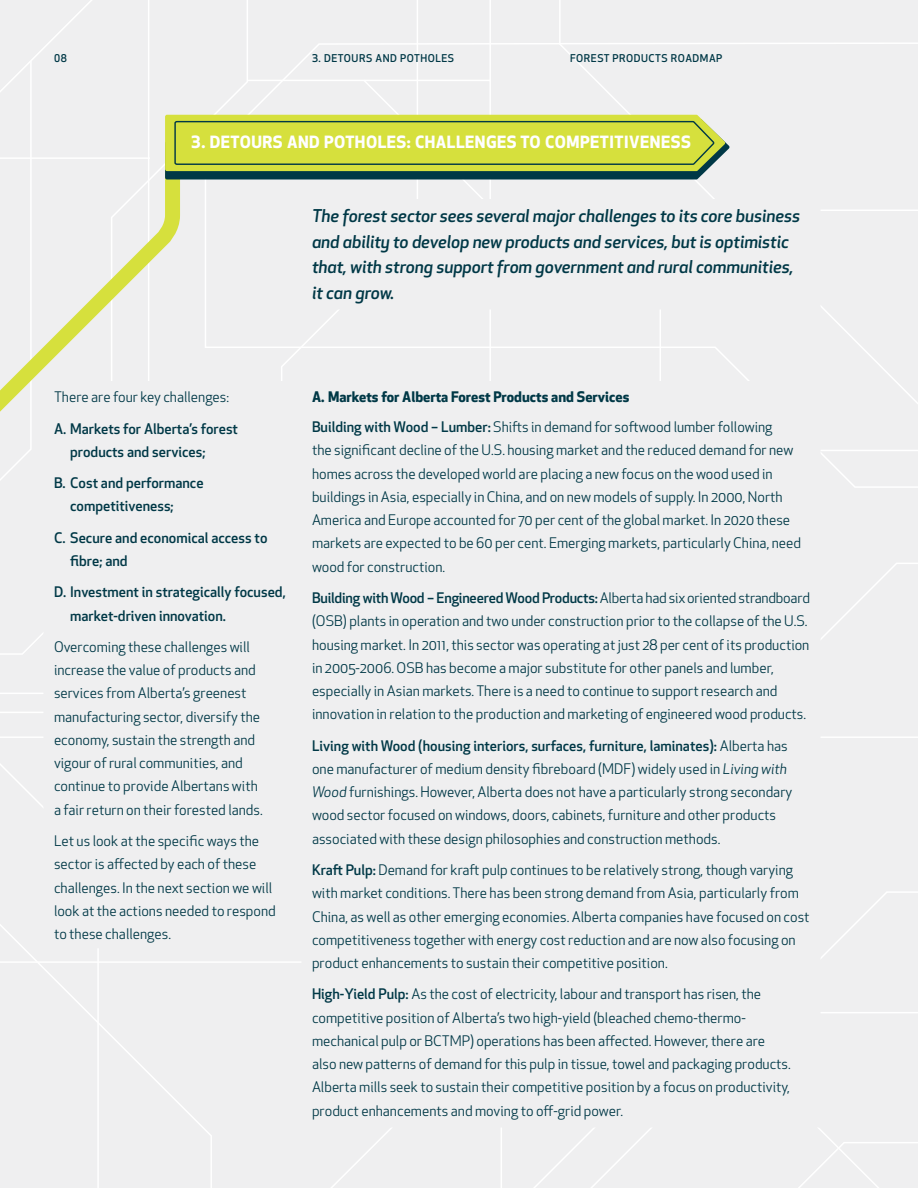
<style>
.page{position:relative;width:918px;height:1188px;background:#fff}
.page>*{position:absolute;margin:0;border:0;box-sizing:border-box;transform-origin:0 0}
.t1{font:italic 500 17.25px/25.5px "Apex New";letter-spacing:-.005em;color:#003846}
.t2{font:700 16.5px "Apex New";letter-spacing:.03em;color:#fff}
.t3{font:14.25px/23.2px "Apex New";color:#003846}
.t4{font:500 14.25px/23.2px "Apex New";color:#003846}
.t5{font:700 14.25px/30px "Apex New";color:#003846}
.t6{font:500 10.5px "Apex New";letter-spacing:.05em;color:#003846}
.s1{font-weight:500}
.s2{font-weight:400}
.s3{font-style:italic}
</style>
<div class="page">
<div style="left:0;top:0;width:419px;height:692px;background:#efeff0"></div>
<div style="left:0;top:0;width:150px;height:656px;background:#efeff0"></div>
<div style="left:0;top:694px;width:711px;height:494px;background:#efeff0"></div>
<div style="left:204px;top:42px;width:714px;height:407px;background:#efeff0"></div>
<div style="left:732px;top:718px;width:186px;height:470px;background:#efeff0"></div>
<svg style="left:362px;top:78px;width:196px;height:116px"></svg>
<div style="left:558px;top:0;width:360px;height:406px;background:#efeff0"></div>
<hr style="left:709px;top:1012px;width:209px;height:1px;background:#fff">
<div style="left:826px;top:449px;width:92px;height:245px;background:#efeff0"></div>
<div style="left:0;top:0;width:120px;height:135px;background:#efeff0"></div>
<div style="left:0;top:961px;width:503px;height:227px;background:#efeff0"></div>
<svg style="left:0;top:135px;width:188px;height:438px"></svg>
<div style="left:296px;top:194px;width:530px;height:121px;background:#efeff0"></div>
<div style="left:296px;top:376px;width:530px;height:757px;background:#efeff0"></div>
<div style="left:38px;top:376px;width:272px;height:577px;background:#efeff0"></div>
<svg style="left:165px;top:115px;width:564px;height:64px;background:#b2c343"></svg>
<p class="t6" style="left:54px;top:51px;width:14px">08</p>
<p class="t6" style="left:312px;top:51px;width:142px">3. Detours and Potholes</p>
<p class="t6" style="left:570px;top:51px;width:154px">forest products roadmap</p>
<p class="t2" style="left:191px;top:130px;width:41px">3. Detours</p>
<p class="t2" style="left:287px;top:130px;width:12px">and</p>
<p class="t2" style="left:324px;top:130px;width:53px">Potholes</p>
<p class="t2" style="left:407px;top:130px;width:41px">: Challenges</p>
<p class="t2" style="left:520px;top:130px;width:46px">to Competitiveness</p>
<p class="t1" style="left:312px;top:203px;width:490px">The forest sector sees several major challenges to its core business and ability to develop new products and services, but is optimistic that, with strong support from government and rural communities, it can grow.</p>
<p class="t3" style="left:54px;top:385px;width:177px">There are four key challenges:</p>
<p class="t4" style="left:70px;top:416px;width:169px;text-indent:-16px">A. Markets for Alberta’s forest products and services;</p>
<p class="t4" style="left:70px;top:471px;width:135px;text-indent:-16px">B. Cost and performance competitiveness;</p>
<p class="t4" style="left:70px;top:526px;width:199px;text-indent:-16px">C. Secure and economical access to fibre; and</p>
<p class="t4" style="left:70px;top:580px;width:217px;text-indent:-16px">D. Investment in strategically focused, market-driven innovation.</p>
<p class="t3" style="left:54px;top:635px;width:210px">Overcoming these challenges will increase the value of products and services from Alberta’s greenest manufacturing sector, diversify the economy, sustain the strength and vigour of rural communities, and continue to provide Albertans with a fair return on their forested lands.</p>
<p class="t3" style="left:54px;top:829px;width:223px">Let us look at the specific ways the sector is affected by each of these challenges. In the next section we will look at the actions needed to respond to these challenges.</p>
<p class="t5" style="left:312px;top:381px;width:462px">A. Markets for Alberta Forest Products and Services<br><span class="s1">Building with Wood – Lumber:</span> <span class="s2">Shifts in demand for softwood lumber following</span></p>
<p class="t3" style="left:312px;top:439px;width:491px">the significant decline of the U.S. housing market and the reduced demand for new homes across the developed world are placing a new focus on the wood used in buildings in Asia, especially in China, and on new models of supply. In 2000, North America and Europe accounted for 70 per cent of the global market. In 2020 these markets are expected to be 60 per cent. Emerging markets, particularly China, need wood for construction.</p>
<p class="t3" style="left:312px;top:586px;width:500px"><span class="s1">Building with Wood – Engineered Wood Products:</span> Alberta had six oriented strandboard (OSB) plants in operation and two under construction prior to the collapse of the U.S. housing market. In 2011, this sector was operating at just 28 per cent of its production in 2005-2006. OSB has become a major substitute for other panels and lumber, especially in Asian markets. There is a need to continue to support research and innovation in relation to the production and marketing of engineered wood products.</p>
<p class="t3" style="left:312px;top:734px;width:482px"><span class="s1">Living with Wood (housing interiors, surfaces, furniture, laminates):</span> Alberta has one manufacturer of medium density fibreboard (MDF) widely used in <span class="s3">Living with Wood</span> furnishings. However, Alberta does not have a particularly strong secondary wood sector focused on windows, doors, cabinets, furniture and other products associated with these design philosophies and construction methods.</p>
<p class="t3" style="left:312px;top:858px;width:499px"><span class="s1">Kraft Pulp:</span> Demand for kraft pulp continues to be relatively strong, though varying with market conditions. There has been strong demand from Asia, particularly from China, as well as other emerging economies. Alberta companies have focused on cost competitiveness together with energy cost reduction and are now also focusing on product enhancements to sustain their competitive position.</p>
<p class="t3" style="left:312px;top:983px;width:480px"><span class="s1">High-Yield Pulp:</span> As the cost of electricity, labour and transport has risen, the competitive position of Alberta’s two high-yield (bleached chemo-thermo&shy;mechanical pulp or BCTMP) operations has been affected. However, there are also new patterns of demand for this pulp in tissue, towel and packaging products.<br>Alberta mills seek to sustain their competitive position by a focus on productivity, product enhancements and moving to off-grid power.</p>
</div>
